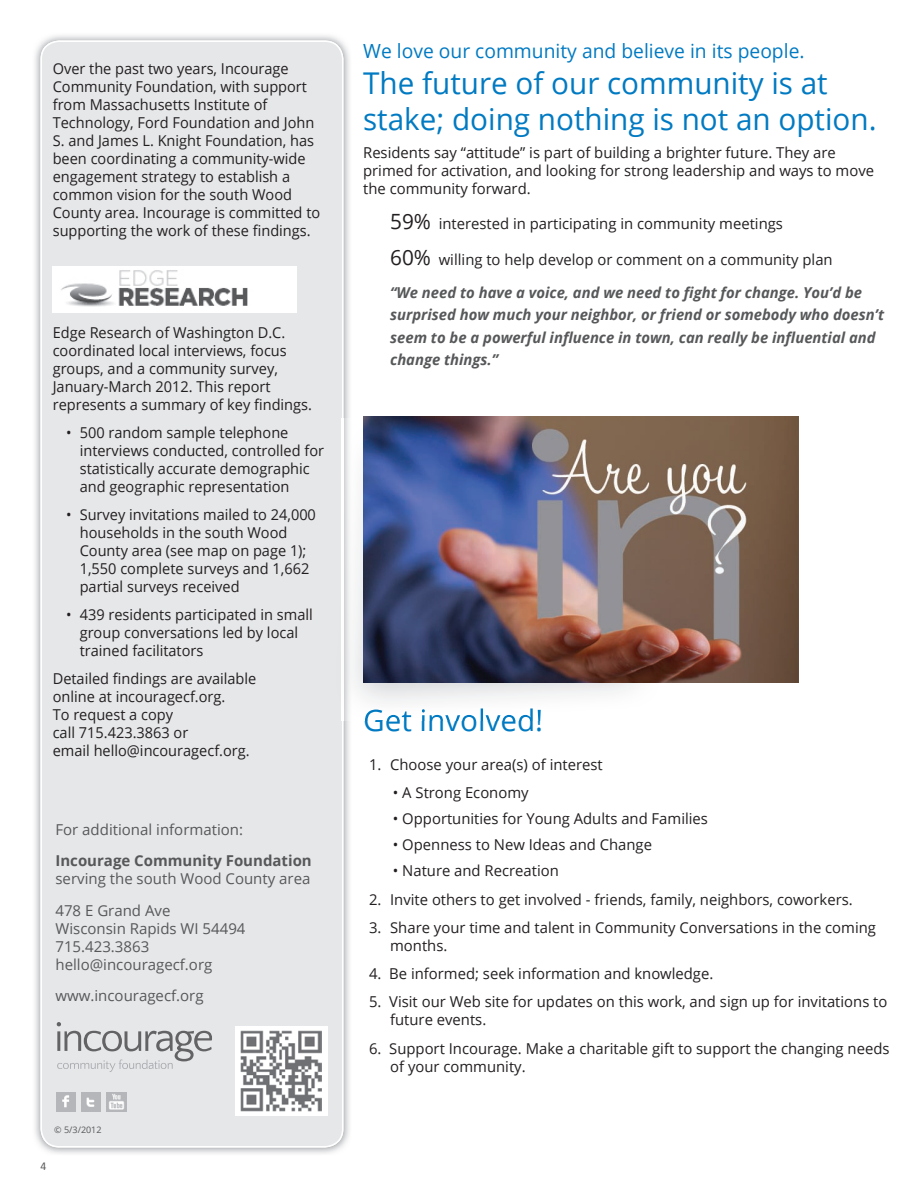
<style>
.page{position:relative;width:918px;height:1188px;background:#fff}
.page>*{position:absolute;margin:0;border:0;box-sizing:border-box;transform-origin:0 0}
.t1{font:30px/36px "Open Sans";color:#007ac2}
.t2{font:19.5px "Open Sans";color:#007ac2}
.t3{font:15px/18px "Open Sans";color:#231f20}
.t4{font:italic 700 15px/22.5px "Open Sans";color:#57585a}
.t5{font:15px/18px "Open Sans";color:#57585a}
.t6{font:700 15px "Open Sans";color:#57585a}
.t7{font:12px "Calibri";color:#57585a}
.t8{font:9px "Open Sans";color:#57585a}
.s1{font-size:21px}
.s2{font-weight:400;font-style:normal;font-size:21px;color:#231f20}
.s3{font-weight:400;font-style:normal;color:#231f20}
</style>
<div class="page">
<img style="left:35px;top:35px;width:315px;height:1119px">
<div style="left:40px;top:40px;width:303px;height:1108px;background:#e6e7e9"></div>
<svg style="left:57px;top:1022px;width:155px;height:50px;background:#cecfd1"></svg>
<div style="left:235px;top:1026px;width:92px;height:90px;background:#fff"></div>
<img style="left:241px;top:1031px;width:81px;height:81px">
<img style="left:81px;top:1092px;width:20px;height:20px">
<img style="left:56px;top:1092px;width:20px;height:20px">
<img style="left:106px;top:1092px;width:20px;height:20px">
<div style="left:53px;top:267px;width:244px;height:46px;background:#fff"></div>
<img style="left:61px;top:270px;width:187px;height:37px">
<img style="left:334px;top:418px;width:300px;height:303px">
<img style="left:342px;top:418px;width:1px;height:303px">
<img style="left:365px;top:708px;width:176px;height:13px">
<img style="left:363px;top:417px;width:435px;height:266px">
<p class="t3" style="left:53px;top:59px;width:269px">Over the past two years, Incourage Community Foundation, with support from Massachusetts Institute of Technology, Ford Foundation and John S. and James L. Knight Foundation, has been coordinating a community-wide engagement strategy to establish a common vision for the south Wood County area. Incourage is committed to supporting the work of these findings.</p>
<p class="t3" style="left:53px;top:323px;width:261px">Edge Research of Washington D.C. coordinated local interviews, focus groups, and a community survey, January-March 2012. This report represents a summary of key findings.</p>
<p class="t3" style="left:80px;top:423px;width:246px;text-indent:-14px">• 500 random sample telephone interviews conducted, controlled for statistically accurate demographic and geographic representation</p>
<p class="t3" style="left:80px;top:505px;width:238px;text-indent:-14px">• Survey invitations mailed to 24,000 households in the south Wood<br>County area (see map on page 1);<br>1,550 complete surveys and 1,662 partial surveys received</p>
<p class="t3" style="left:80px;top:605px;width:235px;text-indent:-14px">• 439 residents participated in small group conversations led by local trained facilitators</p>
<p class="t3" style="left:53px;top:669px;width:205px">Detailed findings are available online at incouragecf.org.<br>To request a copy<br>call 715.423.3863 or<br>email hello@incouragecf.org.</p>
<p class="t5" style="left:56px;top:820px;width:189px">For additional information:</p>
<p class="t6" style="left:56px;top:850px;width:258px">Incourage Community Foundation</p>
<p class="t5" style="left:56px;top:863px;width:256px;line-height:31.5px">serving the south Wood County area<br>478 E Grand Ave</p>
<p class="t5" style="left:56px;top:919px;width:192px">Wisconsin Rapids WI 54494<br>715.423.3863 hello@incouragecf.org</p>
<p class="t5" style="left:56px;top:986px;width:150px">www.incouragecf.org</p>
<p class="t8" style="left:54px;top:1123px;width:49px">© 5/3/2012</p>
<p class="t7" style="left:40px;top:1159px;width:7px">4</p>
<h2 class="t2" style="left:363px;top:37px;width:443px">We love our community and believe in its people.</h2>
<h1 class="t1" style="left:363px;top:64px;width:515px">The future of our community is at stake; doing nothing is not an option.</h1>
<p class="t3" style="left:363px;top:143px;width:512px">Residents say “attitude” is part of building a brighter future. They are primed for activation, and looking for strong leadership and ways to move the community forward.</p>
<p class="t3" style="left:390px;top:215px;width:394px"><span class="s1">59%</span> interested in participating in community meetings</p>
<p class="t4" style="left:390px;top:243px;width:473px;line-height:32.7px"><span class="s2">60%</span> <span class="s3">willing to help develop or comment on a community plan </span>“We need to have a voice, and we need to fight for change. You’d be</p>
<p class="t4" style="left:390px;top:303px;width:495px">surprised how much your neighbor, or friend or somebody who doesn’t seem to be a powerful influence in town, can really be influential and change things.”</p>
<h1 class="t1" style="left:363px;top:702px;width:182px">Get involved!</h1>
<p class="t3" style="left:369px;top:755px;width:235px">1. Choose your area(s) of interest</p>
<p class="t3" style="left:393px;top:783px;width:137px">• A Strong Economy</p>
<p class="t3" style="left:393px;top:809px;width:317px">• Opportunities for Young Adults and Families</p>
<p class="t3" style="left:393px;top:835px;width:261px">• Openness to New Ideas and Change</p>
<p class="t3" style="left:393px;top:862px;width:167px">• Nature and Recreation</p>
<p class="t3" style="left:369px;top:890px;width:485px">2. Invite others to get involved - friends, family, neighbors, coworkers.</p>
<p class="t3" style="left:390px;top:918px;width:487px;text-indent:-21px">3. Share your time and talent in Community Conversations in the coming months.</p>
<p class="t3" style="left:369px;top:964px;width:346px">4. Be informed; seek information and knowledge.</p>
<p class="t3" style="left:390px;top:993px;width:499px;text-indent:-21px">5. Visit our Web site for updates on this work, and sign up for invitations to future events.</p>
<p class="t3" style="left:390px;top:1039px;width:501px;text-indent:-21px">6. Support Incourage. Make a charitable gift to support the changing needs of your community.</p>
</div>
